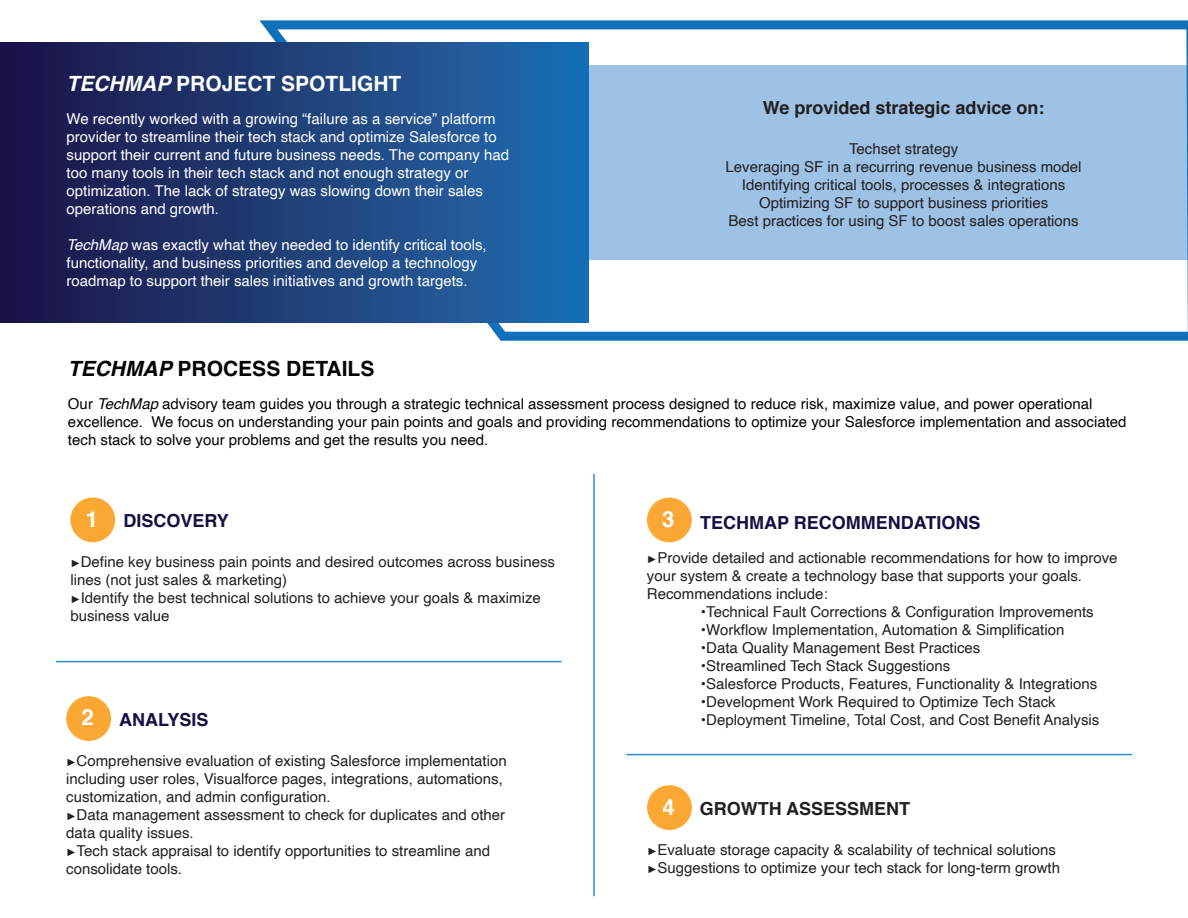
<style>
.page{position:relative;width:1188px;height:918px;background:#fff}
.page>*{position:absolute;margin:0;border:0;box-sizing:border-box;transform-origin:0 0}
.t1{font:700 22.2px "Helvetica";color:#fff}
.t2{font:700 21px "Helvetica";color:#fff}
.t3{font:700 21px "Helvetica";color:#040503}
.t4{font:700 18px "Helvetica";color:#231f20}
.t5{font:700 18px "Helvetica";color:#170f44}
.t6{font:15px/18px "Helvetica";color:#231f20}
.t7{font:15px/18px "Helvetica";color:#fff}
.t8{font:15px/18px "Helvetica";color:#040503}
.s1{font-style:italic}
.s2{font-family:"Arial";font-size:10.5px}
</style>
<div class="page">
<svg style="left:259px;top:20px;width:929px;height:321px"></svg>
<div style="left:0;top:42px;width:589px;height:281px;background:linear-gradient(to right,#1e1243,#1f6fb2)"></div>
<hr style="left:593px;top:474px;width:2px;height:422px;background:#268fce">
<hr style="left:56px;top:661px;width:506px;height:1px;background:#268fce">
<div style="left:70px;top:497px;width:45px;height:45px;background:#faa833;border-radius:50%"></div>
<div style="left:66px;top:696px;width:45px;height:45px;background:#faa833;border-radius:50%"></div>
<div style="left:647px;top:498px;width:45px;height:44px;background:#faa833;border-radius:50%"></div>
<div style="left:647px;top:785px;width:45px;height:45px;background:#faa833;border-radius:50%"></div>
<hr style="left:626px;top:754px;width:506px;height:1px;background:#268fce">
<h2 class="t2" style="left:67px;top:67px;width:336px"><span class="s1">TECHMAP</span> PROJECT SPOTLIGHT</h2>
<p class="t7" style="left:67px;top:111px;width:444px">We recently worked with a growing “failure as a service” platform provider to streamline their tech stack and optimize Salesforce to support their current and future business needs. The company had too many tools in their tech stack and not enough strategy or optimization. The lack of strategy was slowing down their sales operations and growth.</p>
<p class="t7" style="left:67px;top:237px;width:422px"><span class="s1">TechMap</span> was exactly what they needed to identify critical tools, functionality, and business priorities and develop a technology roadmap to support their sales initiatives and growth targets.</p>
<p class="t4" style="left:763px;top:93px;width:283px">We provided strategic advice on:</p>
<p class="t6" style="left:726px;top:140px;width:357px;text-align:center">Techset strategy<br>Leveraging SF in a recurring revenue business model Identifying critical tools, processes &amp; integrations Optimizing SF to support business priorities<br>Best practices for using SF to boost sales operations</p>
<h2 class="t3" style="left:68px;top:351px;width:308px"><span class="s1">TECHMAP</span> PROCESS DETAILS</h2>
<p class="t8" style="left:68px;top:395px;width:1060px">Our <span class="s1">TechMap</span> advisory team guides you through a strategic technical assessment process designed to reduce risk, maximize value, and power operational excellence. We focus on understanding your pain points and goals and providing recommendations to optimize your Salesforce implementation and associated tech stack to solve your problems and get the results you need.</p>
<h1 class="t1" style="left:86px;top:501px;width:14px">1</h1>
<p class="t5" style="left:124px;top:506px;width:107px">DISCOVERY</p>
<p class="t6" style="left:70px;top:553px;width:486px"><span class="s2">►</span>Define key business pain points and desired outcomes across business lines (not just sales &amp; marketing)<br><span class="s2">►</span>Identify the best technical solutions to achieve your goals &amp; maximize business value</p>
<h1 class="t1" style="left:82px;top:700px;width:14px">2</h1>
<p class="t5" style="left:119px;top:705px;width:91px">ANALYSIS</p>
<p class="t6" style="left:66px;top:752px;width:442px"><span class="s2">►</span>Comprehensive evaluation of existing Salesforce implementation including user roles, Visualforce pages, integrations, automations, customization, and admin configuration.<br><span class="s2">►</span>Data management assessment to check for duplicates and other data quality issues.<br><span class="s2">►</span>Tech stack appraisal to identify opportunities to streamline and consolidate tools.</p>
<h1 class="t1" style="left:662px;top:501px;width:14px">3</h1>
<p class="t5" style="left:700px;top:509px;width:282px">TECHMAP RECOMMENDATIONS</p>
<p class="t6" style="left:647px;top:549px;width:472px"><span class="s2">►</span>Provide detailed and actionable recommendations for how to improve your system &amp; create a technology base that supports your goals.<br>Recommendations include:</p>
<p class="t6" style="left:701px;top:603px;width:394px">•Technical Fault Corrections &amp; Configuration Improvements</p>
<p class="t6" style="left:701px;top:621px;width:365px">•Workflow Implementation, Automation &amp; Simplification</p>
<p class="t6" style="left:701px;top:639px;width:281px">•Data Quality Management Best Practices</p>
<p class="t6" style="left:701px;top:657px;width:251px">•Streamlined Tech Stack Suggestions</p>
<p class="t6" style="left:701px;top:675px;width:398px">•Salesforce Products, Features, Functionality &amp; Integrations</p>
<p class="t6" style="left:701px;top:693px;width:356px">•Development Work Required to Optimize Tech Stack</p>
<p class="t6" style="left:701px;top:711px;width:400px">•Deployment Timeline, Total Cost, and Cost Benefit Analysis</p>
<h1 class="t1" style="left:662px;top:789px;width:14px">4</h1>
<p class="t4" style="left:700px;top:794px;width:212px">GROWTH ASSESSMENT</p>
<p class="t6" style="left:647px;top:841px;width:415px"><span class="s2">►</span>Evaluate storage capacity &amp; scalability of technical solutions <span class="s2">►</span>Suggestions to optimize your tech stack for long-term growth</p>
</div>
